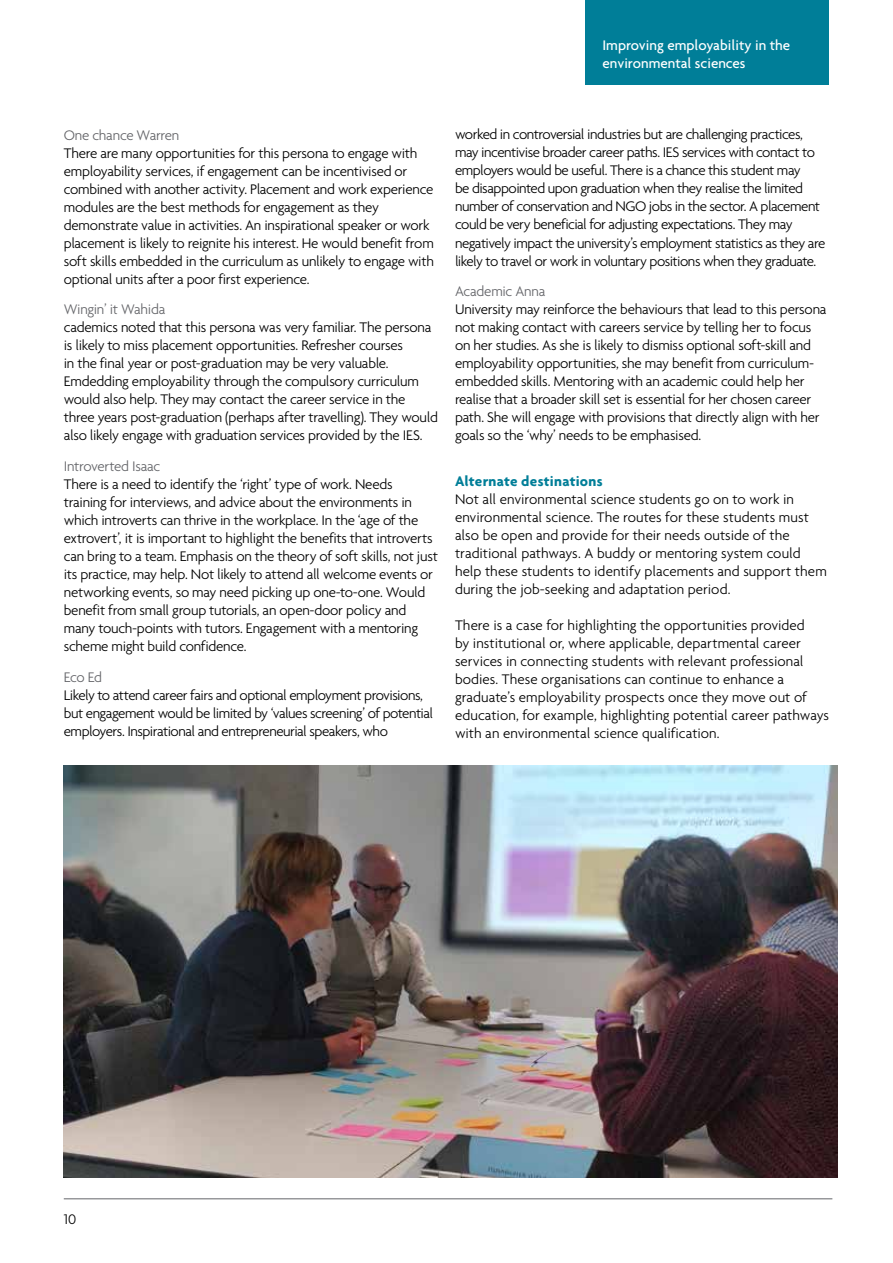
<style>
.page{position:relative;width:893px;height:1263px;background:#fff}
.page>*{position:absolute;margin:0;border:0;box-sizing:border-box;transform-origin:0 0}
.t1{font:300 15px/18px "Agenda";letter-spacing:-.02em;color:#000}
.t2{font:300 15px/18px "Agenda";color:#000}
.t3{font:300 15px/18px "Agenda";letter-spacing:.005em;color:#000}
.t4{font:300 15px "Agenda";letter-spacing:-.02em;color:#646569}
.t5{font:500 15px/18px "Agenda";color:#fff}
.t6{font:700 15px "Agenda";letter-spacing:.02em;color:#007e98}
</style>
<div class="page">
<img style="left:64px;top:765px;width:774px;height:413px">
<div style="left:585px;top:0;width:244px;height:85px;background:#007e98"></div>
<hr style="left:64px;top:1198px;width:768px;height:1px;background:#646569">
<p class="t5" style="left:602px;top:36px;width:189px">Improving employability in the environmental sciences</p>
<p class="t4" style="left:64px;top:126px;width:117px">One chance Warren</p>
<p class="t1" style="left:64px;top:143px;width:372px">There are many opportunities for this persona to engage with employability services, if engagement can be incentivised or combined with another activity. Placement and work experience modules are the best methods for engagement as they demonstrate value in activities. An inspirational speaker or work placement is likely to reignite his interest. He would benefit from soft skills embedded in the curriculum as unlikely to engage with optional units after a poor first experience.</p>
<p class="t4" style="left:64px;top:301px;width:103px">Wingin’ it Wahida</p>
<p class="t1" style="left:64px;top:318px;width:376px">cademics noted that this persona was very familiar. The persona is likely to miss placement opportunities. Refresher courses<br>in the final year or post-graduation may be very valuable.<br>Emdedding employability through the compulsory curriculum would also help. They may contact the career service in the three years post-graduation (perhaps after travelling). They would also likely engage with graduation services provided by the IES.</p>
<p class="t4" style="left:64px;top:457px;width:98px">Introverted Isaac</p>
<p class="t1" style="left:64px;top:475px;width:376px">There is a need to identify the ‘right’ type of work. Needs training for interviews, and advice about the environments in which introverts can thrive in the workplace. In the ‘age of the extrovert’, it is important to highlight the benefits that introverts can bring to a team. Emphasis on the theory of soft skills, not just its practice, may help. Not likely to attend all welcome events or networking events, so may need picking up one-to-one. Would benefit from small group tutorials, an open-door policy and many touch-points with tutors. Engagement with a mentoring scheme might build confidence.</p>
<p class="t4" style="left:64px;top:668px;width:40px">Eco Ed</p>
<p class="t1" style="left:64px;top:686px;width:371px">Likely to attend career fairs and optional employment provisions, but engagement would be limited by ‘values screening’ of potential employers. Inspirational and entrepreneurial speakers, who</p>
<p class="t1" style="left:455px;top:125px;width:372px">worked in controversial industries but are challenging practices, may incentivise broader career paths. IES services with contact to employers would be useful. There is a chance this student may<br>be disappointed upon graduation when they realise the limited number of conservation and NGO jobs in the sector. A placement could be very beneficial for adjusting expectations. They may negatively impact the university’s employment statistics as they are likely to travel or work in voluntary positions when they graduate.</p>
<p class="t4" style="left:455px;top:283px;width:92px">Academic Anna</p>
<p class="t1" style="left:455px;top:300px;width:373px">University may reinforce the behaviours that lead to this persona not making contact with careers service by telling her to focus on her studies. As she is likely to dismiss optional soft-skill and employability opportunities, she may benefit from curriculum&shy;embedded skills. Mentoring with an academic could help her realise that a broader skill set is essential for her chosen career path. She will engage with provisions that directly align with her goals so the ‘why’ needs to be emphasised.</p>
<p class="t6" style="left:455px;top:472px;width:149px">Alternate destinations</p>
<p class="t3" style="left:455px;top:490px;width:373px">Not all environmental science students go on to work in environmental science. The routes for these students must also be open and provide for their needs outside of the traditional pathways. A buddy or mentoring system could help these students to identify placements and support them during the job-seeking and adaptation period.</p>
<p class="t2" style="left:455px;top:616px;width:376px">There is a case for highlighting the opportunities provided<br>by institutional or, where applicable, departmental career services in connecting students with relevant professional bodies. These organisations can continue to enhance a graduate’s employability prospects once they move out of education, for example, highlighting potential career pathways with an environmental science qualification.</p>
<p class="t1" style="left:64px;top:1210px;width:14px">10</p>
</div>
